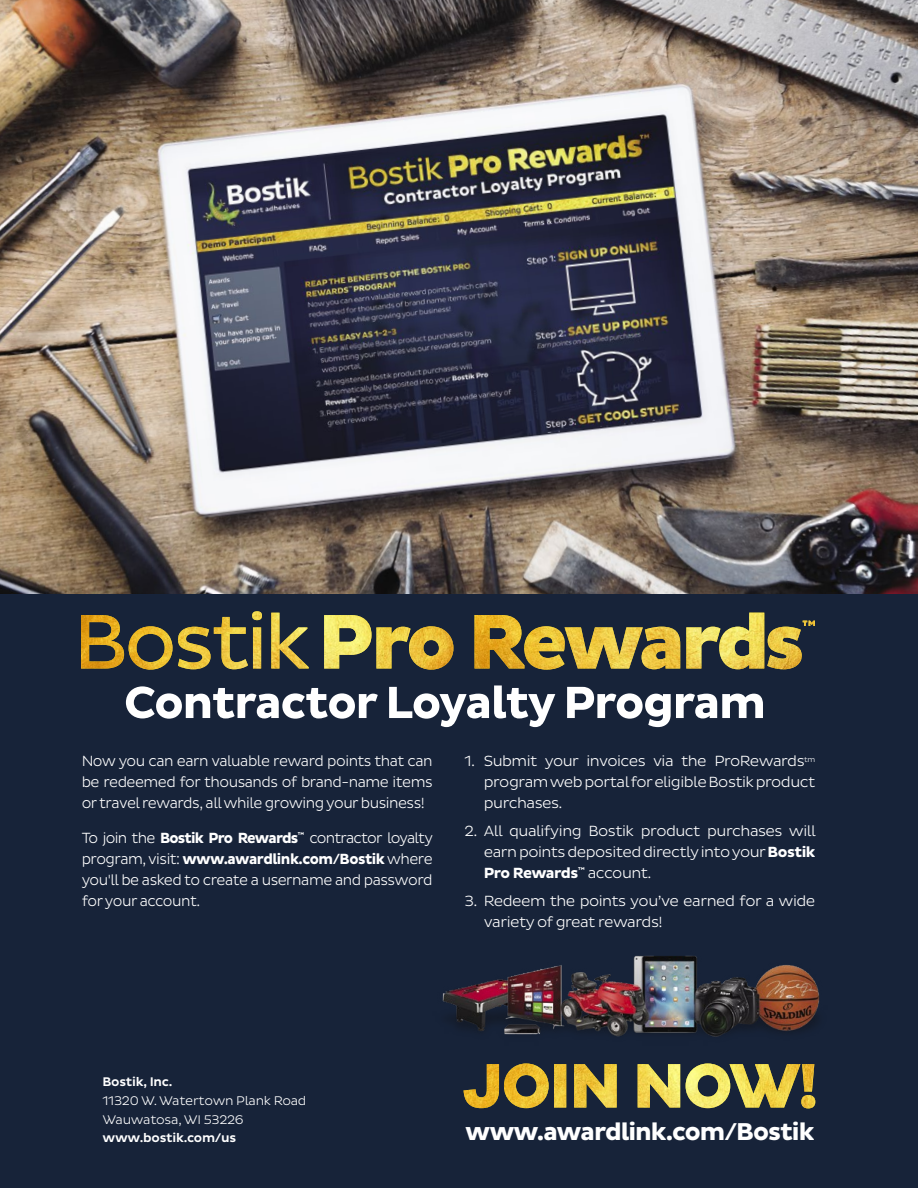
<style>
.page{position:relative;width:918px;height:1188px;background:#172339}
.page>*{position:absolute;margin:0;border:0;box-sizing:border-box;transform-origin:0 0}
.t1{font:700 24.75px "Pluto Sans";letter-spacing:-.04em;color:#fff}
.t2{font:300 15px/21px "Pluto Sans";letter-spacing:-.035em;color:#fff;text-align:justify;scale:.95 1}
.t3{font:300 15px/21px "Pluto Sans";letter-spacing:-.035em;color:#fff;text-align:justify}
.t4{font:500 12.75px "Pluto Sans";letter-spacing:-.02em;color:#fff}
.t5{font:300 12.75px/18.8px "Pluto Sans";letter-spacing:-.02em;color:#fff}
.s1{font-weight:700}
</style>
<div class="page">
<img style="left:0;top:0;width:918px;height:594px">
<img style="left:464px;top:1064px;width:351px;height:44px">
<img style="left:442px;top:955px;width:378px;height:82px">
<img style="left:81px;top:611px;width:372px;height:59px">
<img style="left:475px;top:613px;width:340px;height:57px">
<svg style="left:126px;top:685px;width:637px;height:42px"></svg>
<p class="t2" style="left:82px;top:751px;width:371px">Now you can earn valuable reward points that can be redeemed for thousands of brand-name items or travel rewards, all while growing your business!</p>
<p class="t2" style="left:82px;top:827px;width:371px">To join the <span class="s1">Bostik Pro Rewards</span><sup>™</sup> contractor loyalty program, visit: <span class="s1">www.awardlink.com/Bostik</span> where you'll be asked to create a username and password for your account.</p>
<p class="t3" style="left:484px;top:751px;width:333px;text-indent:-19px">1. Submit your invoices via the ProRewards<sup>tm </sup>program web portal for eligible Bostik product purchases.</p>
<p class="t3" style="left:484px;top:820px;width:333px;text-indent:-19px">2. All qualifying Bostik product purchases will earn points deposited directly into your <span class="s1">Bostik Pro Rewards</span><sup>™</sup> account.</p>
<p class="t3" style="left:484px;top:890px;width:333px;text-indent:-19px">3. Redeem the points you’ve earned for a wide variety of great rewards!</p>
<p class="t4" style="left:103px;top:1074px;width:71px">Bostik, Inc.</p>
<p class="t5" style="left:103px;top:1091px;width:205px">11320 W. Watertown Plank Road<br>Wauwatosa, WI 53226</p>
<p class="t4" style="left:103px;top:1131px;width:135px">www.bostik.com/us</p>
<p class="t4" style="left:103px;top:1094px;width:135px">www.bostik.com/us</p>
<h1 class="t1" style="left:465px;top:1118px;width:351px">www.awardlink.com/Bostik</h1>
</div>
